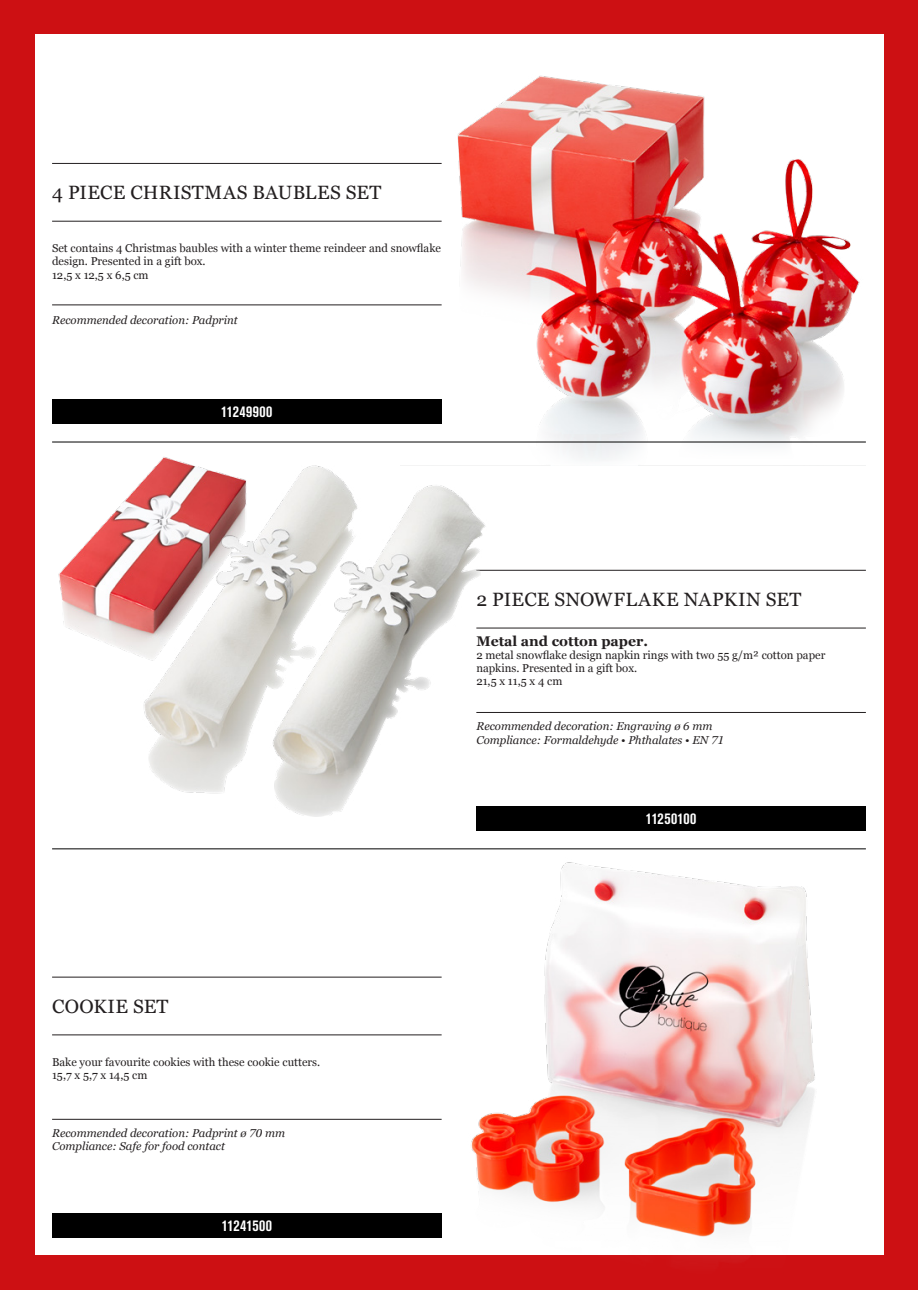
<style>
.page{position:relative;width:918px;height:1290px;background:#cd1013}
.page>*{position:absolute;margin:0;border:0;box-sizing:border-box;transform-origin:0 0}
.t1{font:19.25px "Georgia";letter-spacing:.02em;color:#231f20}
.t2{font:19.25px "Georgia";letter-spacing:.04em;color:#231f20}
.t3{font:700 condensed 15.75px "Akzidenz Grotesk Pro";letter-spacing:.025em;color:#fff}
.t4{font:700 condensed 15.75px "Akzidenz Grotesk Pro";color:#fff}
.t5{font:700 14px "Georgia";color:#231f20}
.t6{font:11.38px/13.1px "Georgia";color:#231f20}
.t7{font:italic 11.38px/13.1px "Georgia Pro";color:#231f20}
</style>
<div class="page">
<div style="left:35px;top:35px;width:848px;height:1220px;background:#fff"></div>
<hr style="left:52px;top:848px;width:814px;height:1px;background:#000">
<img style="left:401px;top:34px;width:465px;height:426px">
<hr style="left:476px;top:570px;width:390px;height:1px;background:#231f20">
<hr style="left:476px;top:627px;width:390px;height:1px;background:#231f20">
<hr style="left:476px;top:712px;width:390px;height:1px;background:#231f20">
<div style="left:476px;top:806px;width:390px;height:25px;background:#000"></div>
<hr style="left:52px;top:163px;width:389px;height:1px;background:#231f20">
<hr style="left:52px;top:221px;width:389px;height:1px;background:#231f20">
<hr style="left:52px;top:304px;width:389px;height:1px;background:#231f20">
<div style="left:52px;top:399px;width:389px;height:25px;background:#000"></div>
<img style="left:58px;top:457px;width:110px;height:196px">
<hr style="left:52px;top:977px;width:389px;height:1px;background:#231f20">
<hr style="left:52px;top:1034px;width:389px;height:1px;background:#231f20">
<hr style="left:52px;top:1119px;width:389px;height:1px;background:#231f20">
<div style="left:52px;top:1213px;width:389px;height:25px;background:#000"></div>
<img style="left:461px;top:848px;width:389px;height:409px">
<img style="left:133px;top:458px;width:362px;height:359px">
<hr style="left:52px;top:441px;width:814px;height:1px;background:#000">
<h1 class="t1" style="left:52px;top:181px;width:325px">4 piece christmas baubles set</h1>
<p class="t6" style="left:52px;top:242px;width:390px">Set contains 4 Christmas baubles with a winter theme reindeer and snowflake design. Presented in a gift box.<br>12,5 x 12,5 x 6,5 cm</p>
<p class="t7" style="left:52px;top:313px;width:187px">Recommended decoration: Padprint</p>
<h2 class="t3" style="left:221px;top:402px;width:53px">11249900</h2>
<h1 class="t2" style="left:476px;top:587px;width:321px">2 piece snowflake napkin set</h1>
<p class="t5" style="left:476px;top:632px;width:173px">Metal and cotton paper.</p>
<p class="t6" style="left:476px;top:649px;width:350px">2 metal snowflake design napkin rings with two 55 g/m² cotton paper napkins. Presented in a gift box.<br>21,5 x 11,5 x 4 cm</p>
<p class="t7" style="left:476px;top:720px;width:249px">Recommended decoration: Engraving ø 6 mm<br>Compliance: Formaldehyde • Phthalates • EN 71</p>
<h2 class="t3" style="left:646px;top:808px;width:52px">11250100</h2>
<h1 class="t1" style="left:52px;top:994px;width:118px">Cookie set</h1>
<p class="t6" style="left:52px;top:1056px;width:270px">Bake your favourite cookies with these cookie cutters.<br>15,7 x 5,7 x 14,5 cm</p>
<p class="t7" style="left:52px;top:1127px;width:234px">Recommended decoration: Padprint ø 70 mm<br>Compliance: Safe for food contact</p>
<h2 class="t4" style="left:222px;top:1215px;width:52px">11241500</h2>
</div>
